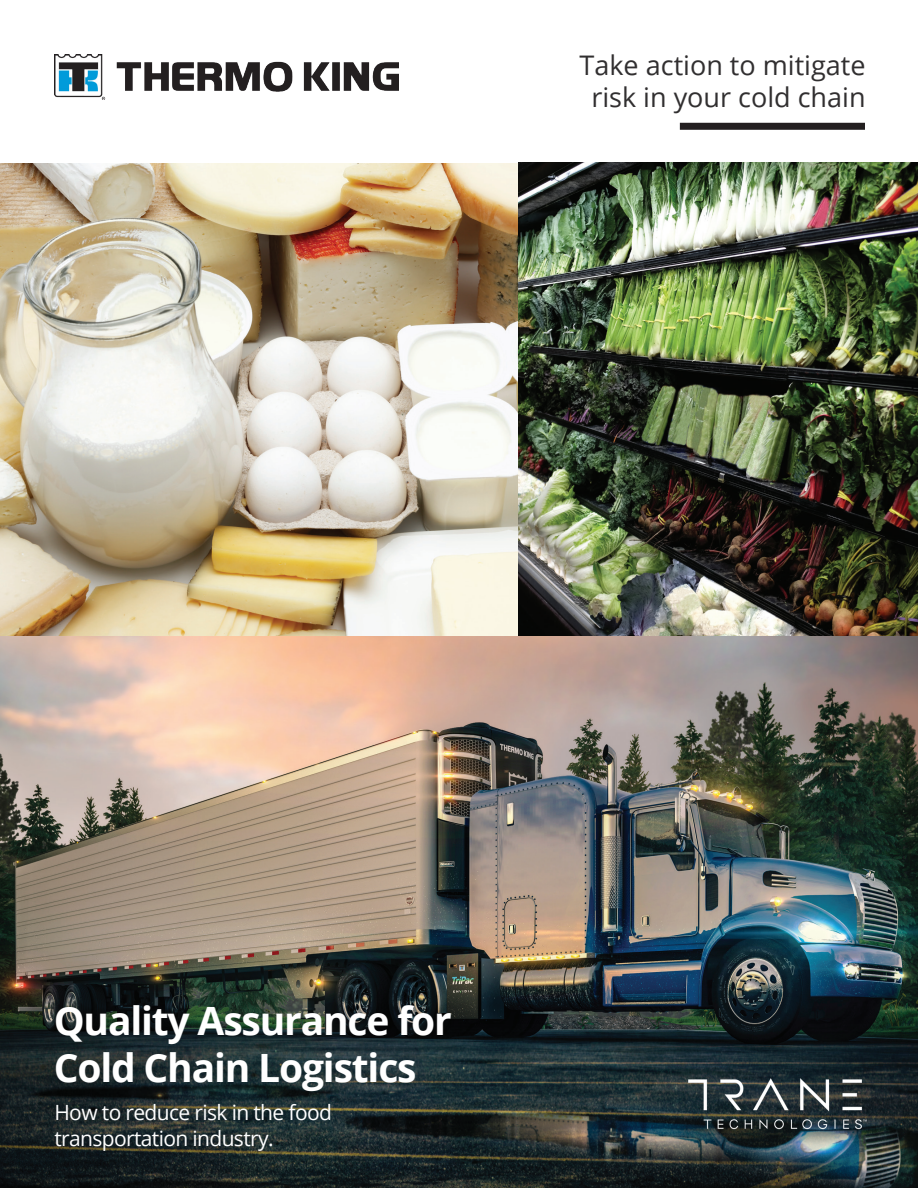
<style>
.page{position:relative;width:918px;height:1188px;background:#fff}
.page>*{position:absolute;margin:0;border:0;box-sizing:border-box;transform-origin:0 0}
.t1{font:700 39px/46.8px "Open Sans";letter-spacing:-.03em;color:#fff}
.t2{font:27px/31.5px "Open Sans";color:#312f30;text-align:center}
.t3{font:21px/25.2px "Open Sans";letter-spacing:-.03em;color:#fff}
</style>
<div class="page">
<img style="left:0;top:635px;width:918px;height:553px">
<div style="left:680px;top:123px;width:198px;height:7px;background:#231f20"></div>
<div style="left:866px;top:110px;width:21px;height:31px;background:#fff"></div>
<img style="left:0;top:163px;width:918px;height:472px">
<img style="left:54px;top:54px;width:345px;height:46px">
<img style="left:680px;top:1071px;width:190px;height:66px">
<p class="t2" style="left:580px;top:49px;width:288px">Take action to mitigate risk in your cold chain</p>
<h1 class="t1" style="left:54px;top:997px;width:400px">Quality Assurance for<br>Cold Chain Logistics</h1>
<p class="t3" style="left:54px;top:1100px;width:279px">How to reduce risk in the food transportation industry.</p>
</div>
